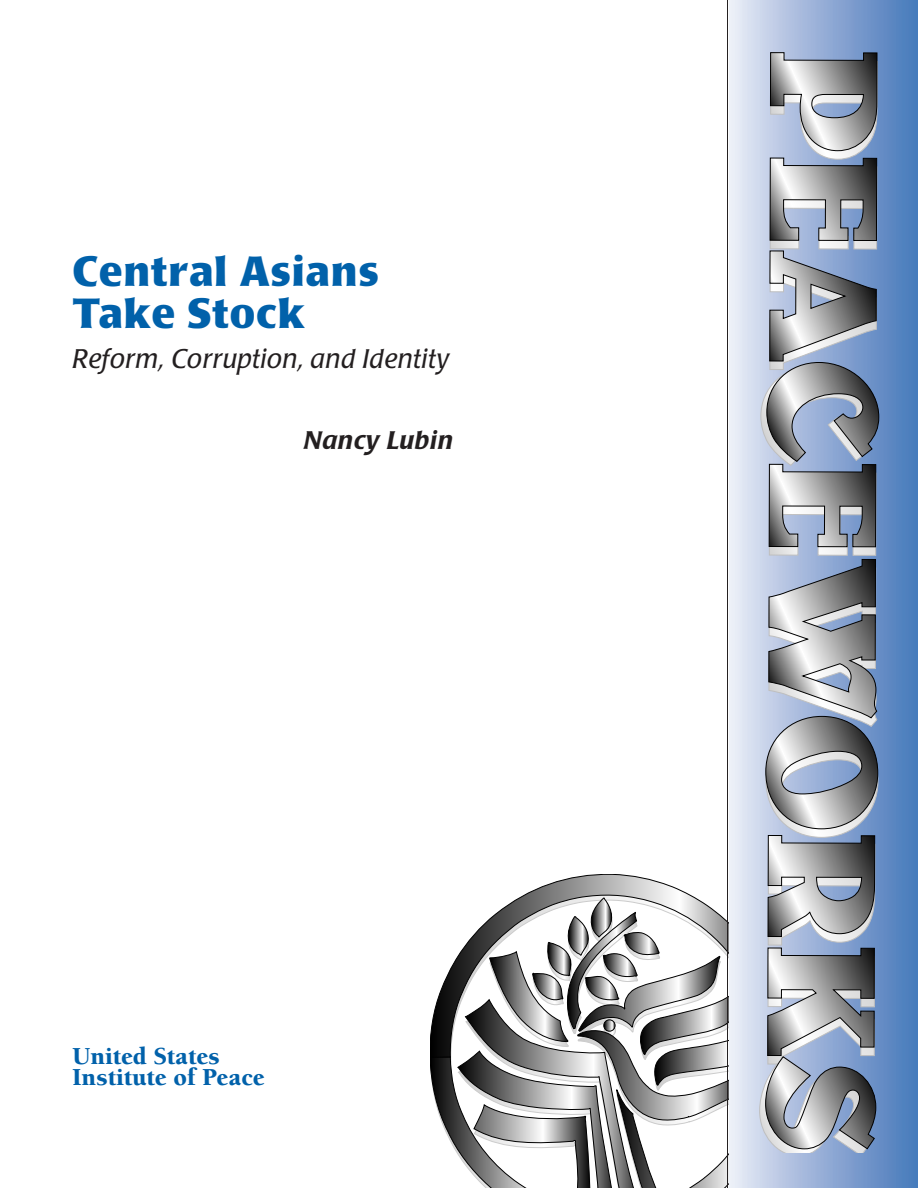
<style>
.page{position:relative;width:918px;height:1188px;background:#fff}
.page>*{position:absolute;margin:0;border:0;box-sizing:border-box;transform-origin:0 0}
.t1{font:44.85px/41.8px "Laudatio Bld";color:#0161aa}
.t2{font:28.35px "Laudatio Itl";color:#231f20}
.t3{font:26.85px "Laudatio Mdm Itl";color:#231f20}
.t4{font:900 23.85px/21px "Berkeley Old Style";color:#0161aa}
</style>
<div class="page">
<div style="left:729px;top:0;width:189px;height:1188px;background:linear-gradient(to right,#e9eaf5,#4475b8)"></div>
<svg style="left:760px;top:53px;width:119px;height:1100px;background:#9ca3af"></svg>
<svg style="left:518px;top:874px;width:178px;height:24px"></svg>
<svg style="left:430px;top:898px;width:297px;height:290px"></svg>
<hr style="left:727px;top:0;width:1px;height:1188px;background:#231f20">
<h1 class="t1" style="left:73px;top:254px;width:309px">Central Asians<br>Take Stock</h1>
<p class="t2" style="left:73px;top:348px;width:378px">Reform, Corruption, and Identity</p>
<p class="t3" style="left:304px;top:430px;width:151px">Nancy Lubin</p>
<p class="t4" style="left:73px;top:1048px;width:193px">United States<br>Institute of Peace</p>
</div>
